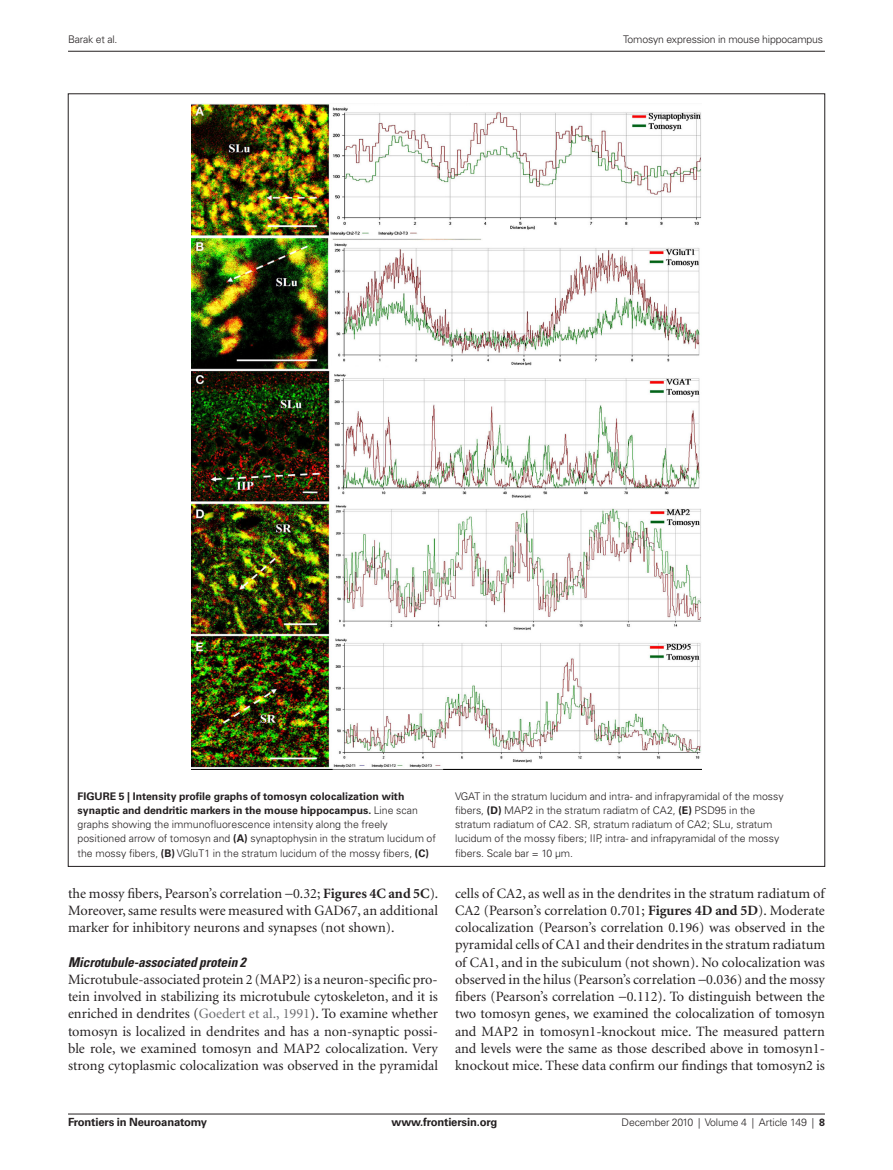
<style>
.page{position:relative;width:893px;height:1170px;background:#fff}
.page>*{position:absolute;margin:0;border:0;box-sizing:border-box;transform-origin:0 0}
.t1{font:14.25px/17.2px "Minion";color:#231f20;text-align:justify}
.t2{font:italic 700 condensed 13.5px "Univers";letter-spacing:-.01em;color:#231f20}
.t3{font:700 11.25px "Univers";letter-spacing:-.015em;color:#231f20}
.t4{font:300 10.5px/14.2px "Univers";color:#231f20}
.s1{font-weight:700}
.s2{color:#6c6d70}
</style>
<div class="page">
<hr style="left:68px;top:1113px;width:757px;height:1px;background:#231f20">
<hr style="left:68px;top:51px;width:757px;height:1px;background:#231f20">
<img style="left:191px;top:103px;width:511px;height:666px">
<p class="t4" style="left:68px;top:32px;width:51px">Barak et al.</p>
<p class="t4" style="left:623px;top:32px;width:202px">Tomosyn expression in mouse hippocampus</p>
<p class="t4" style="left:78px;top:788px;width:360px"><span class="s1">Figure 5 | Intensity profile graphs of tomosyn colocalization with synaptic and dendritic markers in the mouse hippocampus.</span> Line scan graphs showing the immunofluorescence intensity along the freely positioned arrow of tomosyn and <span class="s1">(A)</span> synaptophysin in the stratum lucidum of the mossy fibers, <span class="s1">(B)</span> VGluT1 in the stratum lucidum of the mossy fibers, <span class="s1">(C)</span></p>
<p class="t4" style="left:455px;top:788px;width:330px">VGAT in the stratum lucidum and intra- and infrapyramidal of the mossy fibers, <span class="s1">(D)</span> MAP2 in the stratum radiatm of CA2, <span class="s1">(E)</span> PSD95 in the stratum radiatum of CA2. SR, stratum radiatum of CA2; SLu, stratum lucidum of the mossy fibers; IIP, intra- and infrapyramidal of the mossy fibers. Scale bar = 10 μm.</p>
<p class="t1" style="left:68px;top:884px;width:372px">the mossy fibers, Pearson’s correlation −0.32; <span class="s1">Figures 4C and 5C</span>).<br>Moreover, same results were measured with GAD67, an additional marker for inhibitory neurons and synapses (not shown).</p>
<p class="t2" style="left:68px;top:953px;width:179px">Microtubule-associated protein 2</p>
<p class="t1" style="left:68px;top:971px;width:371px">Microtubule-associated protein 2 (MAP2) is a neuron-specific pro&shy;tein involved in stabilizing its microtubule cytoskeleton, and it is enriched in dendrites (<span class="s2">Goedert et al., 1991</span>). To examine whether tomosyn is localized in dendrites and has a non-synaptic possi&shy;ble role, we examined tomosyn and MAP2 colocalization. Very strong cytoplasmic colocalization was observed in the pyramidal</p>
<p class="t1" style="left:455px;top:884px;width:372px">cells of CA2, as well as in the dendrites in the stratum radiatum of CA2 (Pearson’s correlation 0.701; <span class="s1">Figures 4D and 5D</span>). Moderate colocalization (Pearson’s correlation 0.196) was observed in the pyramidal cells of CA1 and their dendrites in the stratum radiatum of CA1, and in the subiculum (not shown). No colocalization was observed in the hilus (Pearson’s correlation −0.036) and the mossy fibers (Pearson’s correlation −0.112). To distinguish between the two tomosyn genes, we examined the colocalization of tomosyn and MAP2 in tomosyn1-knockout mice. The measured pattern and levels were the same as those described above in tomosyn1- knockout mice. These data confirm our findings that tomosyn2 is</p>
<p class="t3" style="left:68px;top:1115px;width:141px">Frontiers in Neuroanatomy</p>
<p class="t3" style="left:392px;top:1115px;width:107px">www.frontiersin.org</p>
<p class="t4" style="left:622px;top:1115px;width:205px">December 2010 | Volume 4 | Article 149 | <span class="s1">8</span></p>
</div>
